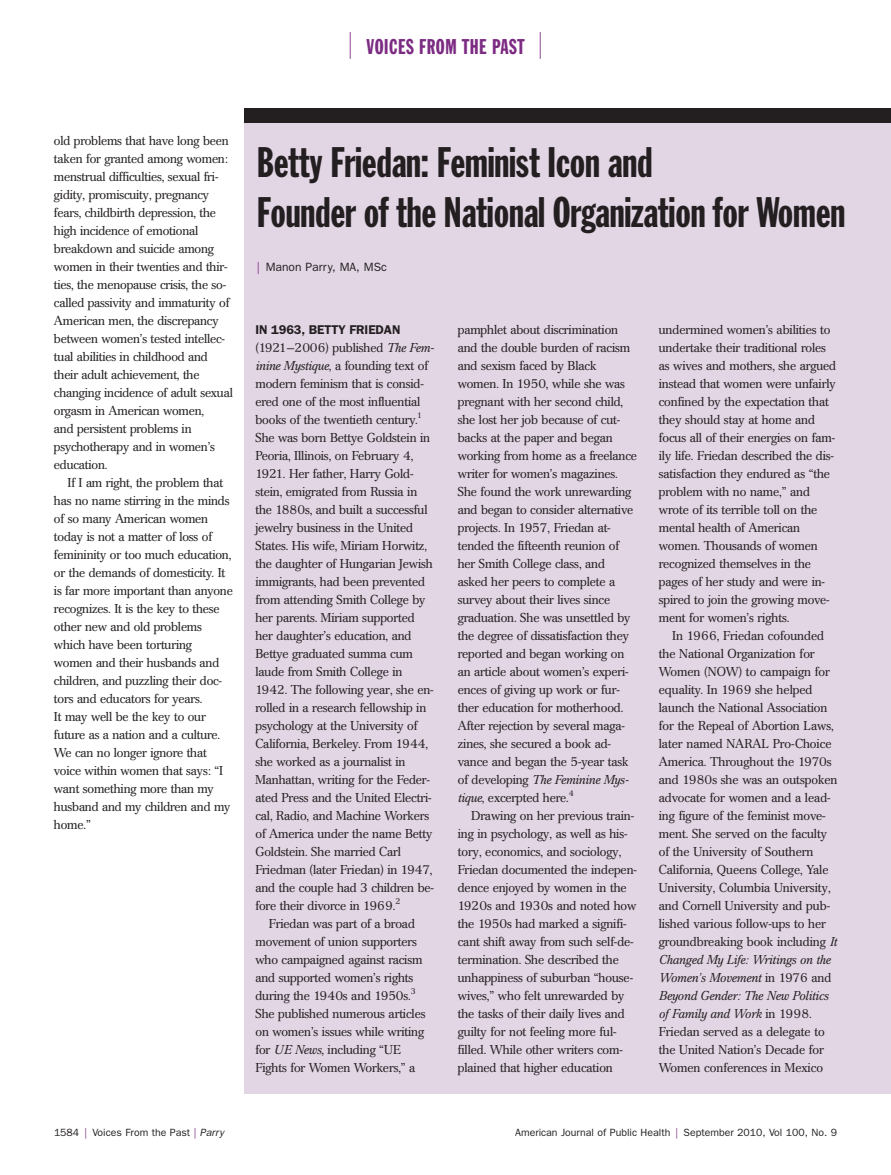
<style>
.page{position:relative;width:891px;height:1175px;background:#fff}
.page>*{position:absolute;margin:0;border:0;box-sizing:border-box;transform-origin:0 0}
.t1{font:42px/49.5px "Franklin Gothic Extra Cond";letter-spacing:-.005em;color:#231f20}
.t2{font:21px "Franklin Gothic Extra Cond";letter-spacing:.025em;color:#7c2b83}
.t3{font:12.75px/18px "Cremona";letter-spacing:-.005em;color:#231f20}
.t4{font:600 12.75px "Franklin Gothic";letter-spacing:-.005em;color:#231f20}
.t5{font:12px "Franklin Gothic";color:#231f20}
.t6{font:10.5px "Franklin Gothic";color:#231f20}
.t7{font:8.25px "Cremona";color:#231f20}
.s1{color:#7c2b83}
.s2{font-style:italic}
</style>
<div class="page">
<div style="left:244px;top:122px;width:647px;height:972px;background:#e2d6e5"></div>
<div style="left:244px;top:108px;width:647px;height:15px;background:#231f20"></div>
<h2 class="t2" style="left:346px;top:39px;width:201px">⏐ VOICES FROM THE PAST ⏐</h2>
<p class="t3" style="left:54px;top:132px;width:180px">old problems that have long been taken for granted among women: menstrual difficulties, sexual fri&shy;gidity, promiscuity, pregnancy fears, childbirth depression, the high incidence of emotional breakdown and suicide among women in their twenties and thir&shy;ties, the menopause crisis, the so&shy;called passivity and immaturity of<br>American men, the discrepancy between women’s tested intellec&shy;tual abilities in childhood and their adult achievement, the changing incidence of adult sexual orgasm in American women,<br>and persistent problems in psychotherapy and in women’s education.</p>
<p class="t3" style="left:54px;top:474px;width:180px;text-indent:13px">If I am right, the problem that has no name stirring in the minds of so many American women today is not a matter of loss of femininity or too much education, or the demands of domesticity. It is far more important than anyone recognizes. It is the key to these other new and old problems which have been torturing women and their husbands and children, and puzzling their doc&shy;tors and educators for years.<br>It may well be the key to our future as a nation and a culture.<br>We can no longer ignore that voice within women that says: “I want something more than my husband and my children and my home.”</p>
<h1 class="t1" style="left:257px;top:140px;width:590px">Betty Friedan: Feminist Icon and<br>Founder of the National Organization for Women</h1>
<p class="t5" style="left:257px;top:263px;width:132px"><span class="s1">|</span> Manon Parry, MA, MSc</p>
<p class="t4" style="left:255px;top:325px;width:147px">IN 1963, BETTY FRIEDAN</p>
<p class="t3" style="left:255px;top:340px;width:180px">(1921–2006) published <span class="s2">The Fem&shy;inine Mystique</span>, a founding text of modern feminism that is consid&shy;ered one of the most influential books of the twentieth century.</p>
<p class="t7" style="left:417px;top:412px;width:7px">1</p>
<p class="t3" style="left:255px;top:430px;width:180px">She was born Bettye Goldstein in<br>Peoria, Illinois, on February 4,<br>1921. Her father, Harry Gold&shy;stein, emigrated from Russia in the 1880s, and built a successful jewelry business in the United<br>States. His wife, Miriam Horwitz, the daughter of Hungarian Jewish immigrants, had been prevented from attending Smith College by her parents. Miriam supported her daughter’s education, and<br>Bettye graduated summa cum laude from Smith College in<br>1942. The following year, she en&shy;rolled in a research fellowship in psychology at the University of<br>California, Berkeley. From 1944, she worked as a journalist in<br>Manhattan, writing for the Feder&shy;ated Press and the United Electri&shy;cal, Radio, and Machine Workers of America under the name Betty<br>Goldstein. She married Carl<br>Friedman (later Friedan) in 1947, and the couple had 3 children be&shy;fore their divorce in 1969.</p>
<p class="t7" style="left:395px;top:898px;width:7px">2</p>
<p class="t3" style="left:255px;top:916px;width:168px;text-indent:13px">Friedan was part of a broad movement of union supporters who campaigned against racism and supported women’s rights during the 1940s and 1950s.</p>
<p class="t7" style="left:411px;top:988px;width:7px">3</p>
<p class="t3" style="left:255px;top:1006px;width:172px">She published numerous articles on women’s issues while writing for <span class="s2">UE News</span>, including “UE<br>Fights for Women Workers,” a</p>
<p class="t3" style="left:458px;top:321px;width:181px">pamphlet about discrimination and the double burden of racism and sexism faced by Black women. In 1950, while she was pregnant with her second child, she lost her job because of cut&shy;backs at the paper and began working from home as a freelance writer for women’s magazines.<br>She found the work unrewarding and began to consider alternative projects. In 1957, Friedan at&shy;tended the fifteenth reunion of her Smith College class, and asked her peers to complete a survey about their lives since graduation. She was unsettled by the degree of dissatisfaction they reported and began working on an article about women’s experi&shy;ences of giving up work or fur&shy;ther education for motherhood.<br>After rejection by several maga&shy;zines, she secured a book ad&shy;vance and began the 5-year task of developing <span class="s2">The Feminine Mys&shy;tique</span>, excerpted here.</p>
<p class="t7" style="left:569px;top:790px;width:7px">4</p>
<p class="t3" style="left:458px;top:807px;width:181px;text-indent:13px">Drawing on her previous train&shy;ing in psychology, as well as his&shy;tory, economics, and sociology,<br>Friedan documented the indepen&shy;dence enjoyed by women in the<br>1920s and 1930s and noted how the 1950s had marked a signifi&shy;cant shift away from such self-de&shy;termination. She described the unhappiness of suburban “house&shy;wives,” who felt unrewarded by the tasks of their daily lives and guilty for not feeling more ful&shy;filled. While other writers com&shy;plained that higher education</p>
<p class="t3" style="left:659px;top:321px;width:179px">undermined women’s abilities to undertake their traditional roles as wives and mothers, she argued instead that women were unfairly confined by the expectation that they should stay at home and focus all of their energies on fam&shy;ily life. Friedan described the dis&shy;satisfaction they endured as “the problem with no name,” and wrote of its terrible toll on the mental health of American women. Thousands of women recognized themselves in the pages of her study and were in&shy;spired to join the growing move&shy;ment for women’s rights.</p>
<p class="t3" style="left:659px;top:627px;width:180px;text-indent:13px">In 1966, Friedan cofounded the National Organization for<br>Women (NOW) to campaign for equality. In 1969 she helped launch the National Association for the Repeal of Abortion Laws, later named NARAL Pro-Choice<br>America. Throughout the 1970s and 1980s she was an outspoken advocate for women and a lead&shy;ing figure of the feminist move&shy;ment. She served on the faculty of the University of Southern<br>California, Queens College, Yale<br>University, Columbia University, and Cornell University and pub&shy;lished various follow-ups to her groundbreaking book including <span class="s2">It<br>Changed My Life: Writings on the<br>Women’s Movement</span> in 1976 and<br><span class="s2">Beyond Gender: The New Politics of Family and Work</span> in 1998.<br>Friedan served as a delegate to the United Nation’s Decade for<br>Women conferences in Mexico</p>
<p class="t6" style="left:54px;top:1128px;width:171px">1584 <span class="s1">|</span> Voices From the Past <span class="s1">|</span> <span class="s2">Parry</span></p>
<p class="t6" style="left:515px;top:1128px;width:323px">American Journal of Public Health <span class="s1">|</span> September 2010, Vol 100, No. 9</p>
</div>
